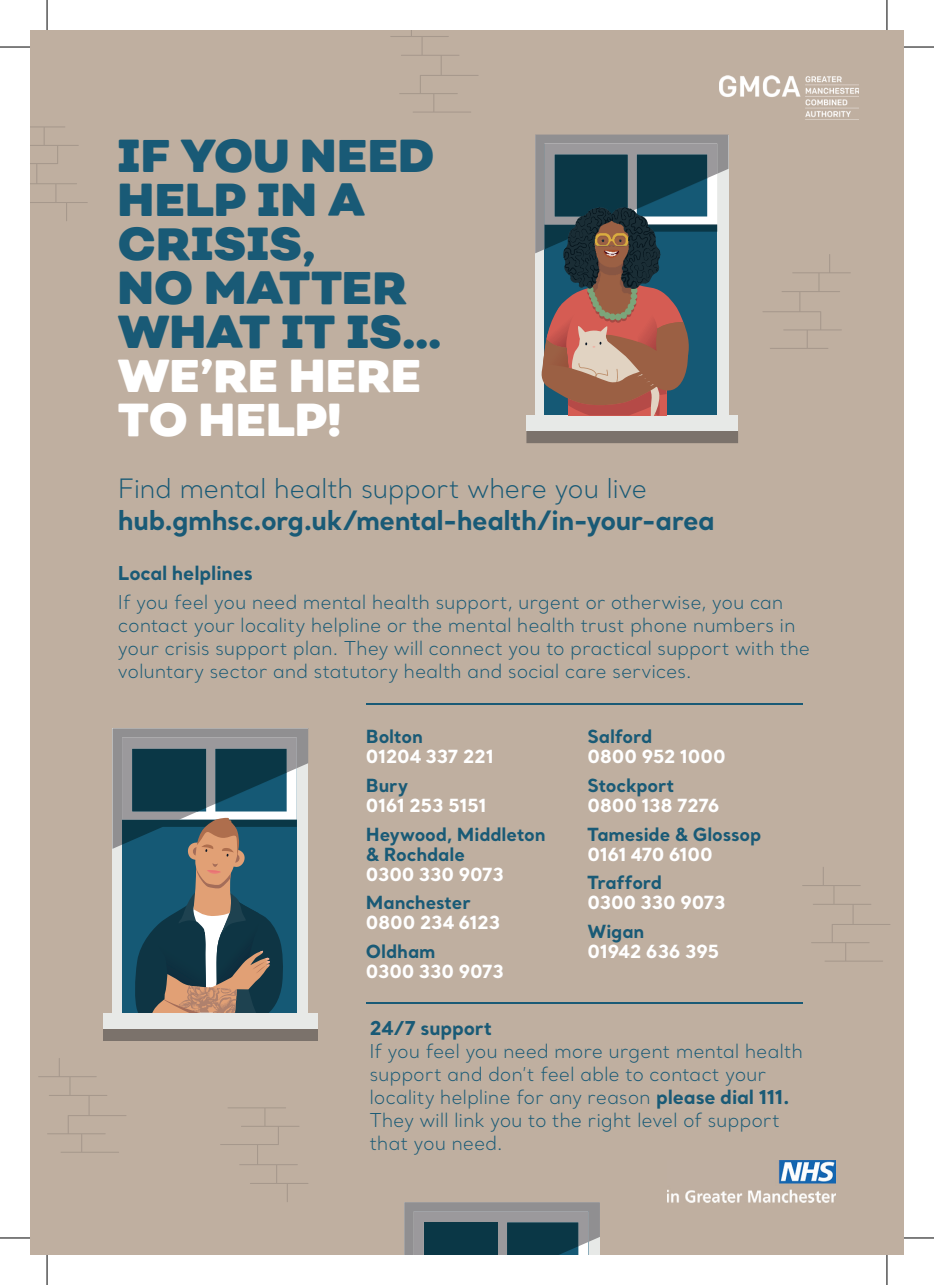
<style>
.page{position:relative;width:934px;height:1285px;background:#fff}
.page>*{position:absolute;margin:0;border:0;box-sizing:border-box;transform-origin:0 0}
.t1{font:900 46px/44px "Nutmeg";letter-spacing:.005em;color:#195a76}
.t2{font:900 46px/44px "Nutmeg";letter-spacing:.005em;color:#fff}
.t3{font:700 26.6px "Santral";letter-spacing:-.015em;color:#195a76}
.t4{font:300 26.6px "Santral";letter-spacing:-.025em;color:#195a76}
.t5{font:300 19px/23px "Santral";letter-spacing:-.01em;color:#195a76}
.t6{font:700 19px "Santral";letter-spacing:-.005em;color:#195a76}
.t7{font:700 18px "Santral";letter-spacing:-.015em;color:#fff}
.t8{font:700 18px/20px "Santral";letter-spacing:-.005em;color:#195a76}
.s1{font-weight:700}
</style>
<div class="page">
<div style="left:30px;top:30px;width:873px;height:1225px;background:#bfafa0"></div>
<img style="left:667px;top:1160px;width:168px;height:42px">
<img style="left:719px;top:76px;width:139px;height:41px">
<svg style="left:30px;top:126px;width:58px;height:95px"></svg>
<svg style="left:38px;top:1058px;width:88px;height:94px"></svg>
<svg style="left:802px;top:867px;width:88px;height:94px"></svg>
<svg style="left:390px;top:30px;width:88px;height:83px"></svg>
<svg style="left:763px;top:254px;width:87px;height:95px"></svg>
<svg style="left:220px;top:1107px;width:88px;height:95px"></svg>
<div style="left:80px;top:728px;width:260px;height:339px;background:#bfafa0"></div>
<svg style="left:112px;top:728px;width:196px;height:285px;background:#526e78"></svg>
<div style="left:103px;top:1027px;width:214px;height:14px;background:#7b726b"></div>
<div style="left:103px;top:1013px;width:214px;height:15px;background:#e7e9e7"></div>
<svg style="left:404px;top:1202px;width:195px;height:53px;background:#586c74"></svg>
<div style="left:526px;top:431px;width:211px;height:12px;background:#7b726b"></div>
<div style="left:526px;top:415px;width:211px;height:16px;background:#e7e9e7"></div>
<svg style="left:535px;top:135px;width:193px;height:280px;background:#6c6d70"></svg>
<hr style="left:366px;top:1002px;width:435px;height:1px;background:#195a76">
<hr style="left:366px;top:704px;width:435px;height:1px;background:#195a76">
<img style="left:178px;top:985px;width:53px;height:28px">
<img style="left:584px;top:246px;width:45px;height:25px">
<img style="left:591px;top:207px;width:40px;height:13px">
<hr style="left:0;top:47px;width:30px;height:1px;background:#000">
<hr style="left:903px;top:47px;width:30px;height:1px;background:#000">
<hr style="left:0;top:1237px;width:30px;height:1px;background:#000">
<hr style="left:903px;top:1237px;width:30px;height:1px;background:#000">
<hr style="left:47px;top:0;width:1px;height:30px;background:#000">
<hr style="left:47px;top:1255px;width:1px;height:30px;background:#000">
<hr style="left:886px;top:0;width:1px;height:30px;background:#000">
<hr style="left:886px;top:1255px;width:1px;height:30px;background:#000">
<h1 class="t1" style="left:118px;top:134px;width:324px">IF YOU NEED<br>HELP IN A<br>CRISIS,<br>NO MATTER<br>WHAT IT IS…</h1>
<h1 class="t2" style="left:118px;top:354px;width:304px">WE’RE HERE<br>TO HELP!</h1>
<h2 class="t4" style="left:118px;top:471px;width:530px">Find mental health support where you live</h2>
<h2 class="t3" style="left:118px;top:502px;width:598px">hub.gmhsc.org.uk/mental-health/in-your-area</h2>
<p class="t6" style="left:118px;top:560px;width:136px">Local helplines</p>
<p class="t5" style="left:118px;top:590px;width:693px">If you feel you need mental health support, urgent or otherwise, you can contact your locality helpline or the mental health trust phone numbers in your crisis support plan. They will connect you to practical support with the voluntary sector and statutory health and social care services.</p>
<p class="t8" style="left:366px;top:726px;width:58px">Bolton</p>
<p class="t7" style="left:366px;top:744px;width:129px">01204 337 221</p>
<p class="t8" style="left:366px;top:775px;width:44px">Bury</p>
<p class="t7" style="left:366px;top:793px;width:122px">0161 253 5151</p>
<p class="t8" style="left:366px;top:823px;width:181px">Heywood, Middleton &amp; Rochdale</p>
<p class="t7" style="left:366px;top:861px;width:139px">0300 330 9073</p>
<p class="t8" style="left:366px;top:892px;width:106px">Manchester</p>
<p class="t7" style="left:366px;top:910px;width:136px">0800 234 6123</p>
<p class="t8" style="left:366px;top:940px;width:71px">Oldham</p>
<p class="t7" style="left:366px;top:958px;width:139px">0300 330 9073</p>
<p class="t8" style="left:587px;top:726px;width:66px">Salford</p>
<p class="t7" style="left:587px;top:744px;width:139px">0800 952 1000</p>
<p class="t8" style="left:587px;top:775px;width:88px">Stockport</p>
<p class="t7" style="left:587px;top:793px;width:134px">0800 138 7276</p>
<p class="t8" style="left:587px;top:823px;width:175px">Tameside &amp; Glossop</p>
<p class="t7" style="left:587px;top:841px;width:127px">0161 470 6100</p>
<p class="t8" style="left:587px;top:872px;width:76px">Trafford</p>
<p class="t7" style="left:587px;top:890px;width:139px">0300 330 9073</p>
<p class="t8" style="left:587px;top:920px;width:58px">Wigan</p>
<p class="t7" style="left:587px;top:938px;width:133px">01942 636 395</p>
<p class="t6" style="left:369px;top:1015px;width:124px">24/7 support</p>
<p class="t5" style="left:369px;top:1039px;width:435px">If you feel you need more urgent mental health support and don’t feel able to contact your locality helpline for any reason <span class="s1">please dial 111.<br></span>They will link you to the right level of support that you need.</p>
</div>
